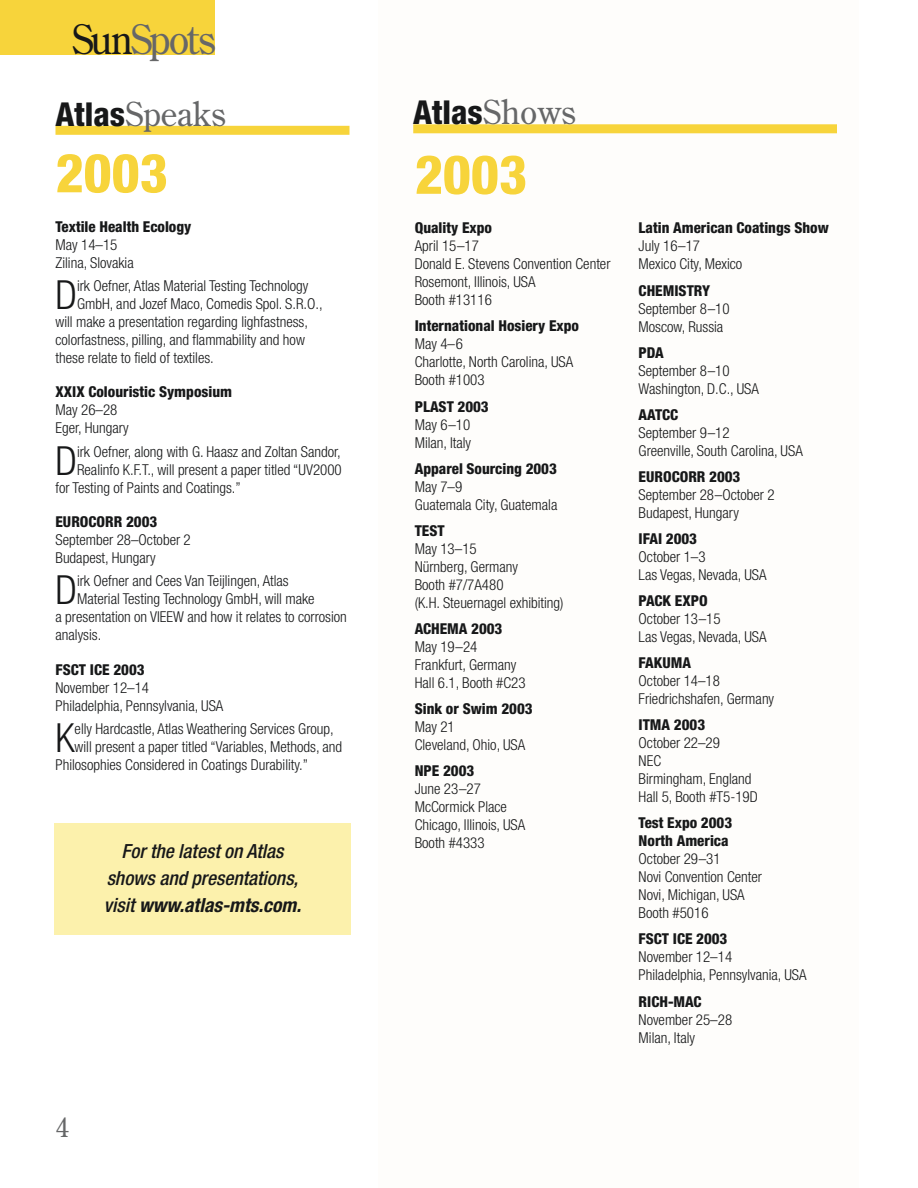
<style>
.page{position:relative;width:918px;height:1188px;background:#fff}
.page>*{position:absolute;margin:0;border:0;box-sizing:border-box;transform-origin:0 0}
.t1{font:800 condensed 54px "Helvetica Neue";color:#f7d43b}
.t2{font:40.5px "Century Old Style";letter-spacing:-.065em;color:#666768}
.t3{font:300 condensed 40.2px "Helvetica Neue";color:#171819}
.t4{font:33px "Century Old Style";color:#666768}
.t5{font:800 condensed 33px "Helvetica Neue";color:#171819}
.t6{font:27px "Century Old Style";color:#666768}
.t7{font:italic 500 condensed 19.5px/27px "Helvetica Neue";color:#171819;text-align:center}
.t8{font:300 condensed 15px/18px "Helvetica Neue";color:#171819}
.t9{font:800 condensed 15px/18px "Helvetica Neue";color:#171819}
.s1{color:#171819}
.s2{font-family:"Helvetica Neue";font-weight:800;font-stretch:condensed;color:#171819}
.s3{font-weight:700}
.s4{font-family:"Century Old Style";font-weight:400;font-stretch:normal;color:#666768}
</style>
<div class="page">
<div style="left:378px;top:0;width:481px;height:1188px;background:#fefdfb"></div>
<div style="left:413px;top:124px;width:424px;height:9px;background:#f7d43b"></div>
<div style="left:0;top:0;width:214px;height:54px;background:#f7d43b"></div>
<div style="left:54px;top:824px;width:297px;height:111px;background:#fcf1ac"></div>
<div style="left:56px;top:126px;width:294px;height:9px;background:#f7d43b"></div>
<h2 class="t2" style="left:72px;top:23px;width:145px"><span class="s1">Sun</span>Spots</h2>
<h3 class="t4" style="left:56px;top:100px;width:172px"><span class="s2">Atlas</span>Speaks</h3>
<h1 class="t1" style="left:56px;top:154px;width:114px">2003</h1>
<p class="t9" style="left:56px;top:219px;width:137px">Textile Health Ecology</p>
<p class="t8" style="left:56px;top:237px;width:80px">May 14–15<br>Zilina, Slovakia</p>
<h3 class="t3" style="left:56px;top:281px;width:23px">D</h3>
<p class="t8" style="left:77px;top:278px;width:233px">irk Oefner, Atlas Material Testing Technology</p>
<p class="t8" style="left:77px;top:296px;width:247px">GmbH, and Jozef Maco, Comedis Spol. S.R.O.,</p>
<p class="t8" style="left:56px;top:314px;width:254px">will make a presentation regarding lighfastness,</p>
<p class="t8" style="left:56px;top:332px;width:251px">colorfastness, pilling, and flammability and how</p>
<p class="t8" style="left:56px;top:350px;width:160px">these relate to field of textiles.</p>
<p class="t9" style="left:56px;top:384px;width:178px">XXIX Colouristic Symposium</p>
<p class="t8" style="left:56px;top:402px;width:75px">May 26–28<br>Eger, Hungary</p>
<h3 class="t3" style="left:56px;top:446px;width:23px">D</h3>
<p class="t8" style="left:77px;top:444px;width:265px">irk Oefner, along with G. Haasz and Zoltan Sandor,</p>
<p class="t8" style="left:77px;top:462px;width:266px">Realinfo K.F.T., will present a paper titled “UV2000</p>
<p class="t8" style="left:56px;top:480px;width:187px">for Testing of Paints and Coatings.”</p>
<p class="t9" style="left:56px;top:514px;width:103px">EUROCORR 2003</p>
<p class="t8" style="left:56px;top:532px;width:137px">September 28–October 2<br>Budapest, Hungary</p>
<h3 class="t3" style="left:56px;top:576px;width:23px">D</h3>
<p class="t8" style="left:77px;top:573px;width:213px">irk Oefner and Cees Van Teijlingen, Atlas</p>
<p class="t8" style="left:77px;top:591px;width:239px">Material Testing Technology GmbH, will make</p>
<p class="t8" style="left:56px;top:609px;width:293px">a presentation on VIEEW and how it relates to corrosion</p>
<p class="t8" style="left:56px;top:627px;width:47px">analysis.</p>
<p class="t9" style="left:56px;top:662px;width:91px">FSCT ICE 2003</p>
<p class="t8" style="left:56px;top:680px;width:169px">November 12–14<br>Philadelphia, Pennsylvania, USA</p>
<h3 class="t3" style="left:56px;top:723px;width:21px">K</h3>
<p class="t8" style="left:75px;top:721px;width:261px">elly Hardcastle, Atlas Weathering Services Group,</p>
<p class="t8" style="left:75px;top:739px;width:269px">will present a paper titled “Variables, Methods, and</p>
<p class="t8" style="left:56px;top:757px;width:254px">Philosophies Considered in Coatings Durability.”</p>
<h3 class="t7" style="left:104px;top:839px;width:199px">For the latest on Atlas shows and presentations, visit <span class="s3">www.atlas-mts.com.</span></h3>
<h3 class="t6" style="left:56px;top:1116px;width:15px">4</h3>
<h3 class="t5" style="left:413px;top:101px;width:164px">Atlas<span class="s4">Shows</span></h3>
<h1 class="t1" style="left:415px;top:155px;width:114px">2003</h1>
<p class="t9" style="left:415px;top:220px;width:79px">Quality Expo</p>
<p class="t8" style="left:415px;top:238px;width:197px">April 15–17<br>Donald E. Stevens Convention Center<br>Rosemont, Illinois, USA<br>Booth #13116</p>
<p class="t9" style="left:415px;top:318px;width:166px">International Hosiery Expo</p>
<p class="t8" style="left:415px;top:336px;width:160px">May 4–6<br>Charlotte, North Carolina, USA<br>Booth #1003</p>
<p class="t9" style="left:415px;top:399px;width:76px">PLAST 2003</p>
<p class="t8" style="left:415px;top:417px;width:58px">May 6–10<br>Milan, Italy</p>
<p class="t9" style="left:415px;top:461px;width:144px">Apparel Sourcing 2003</p>
<p class="t8" style="left:415px;top:479px;width:144px">May 7–9<br>Guatemala City, Guatemala</p>
<p class="t9" style="left:415px;top:523px;width:31px">TEST</p>
<p class="t8" style="left:415px;top:541px;width:150px">May 13–15<br>Nürnberg, Germany<br>Booth #7/7A480<br>(K.H. Steuernagel exhibiting)</p>
<p class="t9" style="left:415px;top:621px;width:89px">ACHEMA 2003</p>
<p class="t8" style="left:415px;top:639px;width:112px">May 19–24<br>Frankfurt, Germany<br>Hall 6.1, Booth #C23</p>
<p class="t9" style="left:415px;top:701px;width:119px">Sink or Swim 2003</p>
<p class="t8" style="left:415px;top:719px;width:112px">May 21<br>Cleveland, Ohio, USA</p>
<p class="t9" style="left:415px;top:763px;width:61px">NPE 2003</p>
<p class="t8" style="left:415px;top:781px;width:112px">June 23–27<br>McCormick Place<br>Chicago, Illinois, USA<br>Booth #4333</p>
<p class="t9" style="left:639px;top:220px;width:192px">Latin American Coatings Show</p>
<p class="t8" style="left:639px;top:238px;width:105px">July 16–17<br>Mexico City, Mexico</p>
<p class="t9" style="left:639px;top:283px;width:73px">CHEMISTRY</p>
<p class="t8" style="left:639px;top:301px;width:92px">September 8–10<br>Moscow, Russia</p>
<p class="t9" style="left:639px;top:345px;width:27px">PDA</p>
<p class="t8" style="left:639px;top:363px;width:122px">September 8–10<br>Washington, D.C., USA</p>
<p class="t9" style="left:639px;top:407px;width:41px">AATCC</p>
<p class="t8" style="left:639px;top:425px;width:166px">September 9–12<br>Greenville, South Carolina, USA</p>
<p class="t9" style="left:639px;top:469px;width:103px">EUROCORR 2003</p>
<p class="t8" style="left:639px;top:487px;width:138px">September 28–October 2<br>Budapest, Hungary</p>
<p class="t9" style="left:639px;top:531px;width:60px">IFAI 2003</p>
<p class="t8" style="left:639px;top:549px;width:129px">October 1–3<br>Las Vegas, Nevada, USA</p>
<p class="t9" style="left:639px;top:593px;width:71px">PACK EXPO</p>
<p class="t8" style="left:639px;top:611px;width:129px">October 13–15<br>Las Vegas, Nevada, USA</p>
<p class="t9" style="left:639px;top:655px;width:54px">FAKUMA</p>
<p class="t8" style="left:639px;top:673px;width:137px">October 14–18<br>Friedrichshafen, Germany</p>
<p class="t9" style="left:639px;top:717px;width:68px">ITMA 2003</p>
<p class="t8" style="left:639px;top:735px;width:121px">October 22–29<br>NEC<br>Birmingham, England<br>Hall 5, Booth #T5-19D</p>
<p class="t9" style="left:639px;top:815px;width:95px">Test Expo 2003<br>North America</p>
<p class="t8" style="left:639px;top:851px;width:125px">October 29–31<br>Novi Convention Center<br>Novi, Michigan, USA<br>Booth #5016</p>
<p class="t9" style="left:639px;top:931px;width:90px">FSCT ICE 2003</p>
<p class="t8" style="left:639px;top:949px;width:169px">November 12–14<br>Philadelphia, Pennsylvania, USA</p>
<p class="t9" style="left:639px;top:994px;width:65px">RICH-MAC</p>
<p class="t8" style="left:639px;top:1012px;width:95px">November 25–28<br>Milan, Italy</p>
</div>
